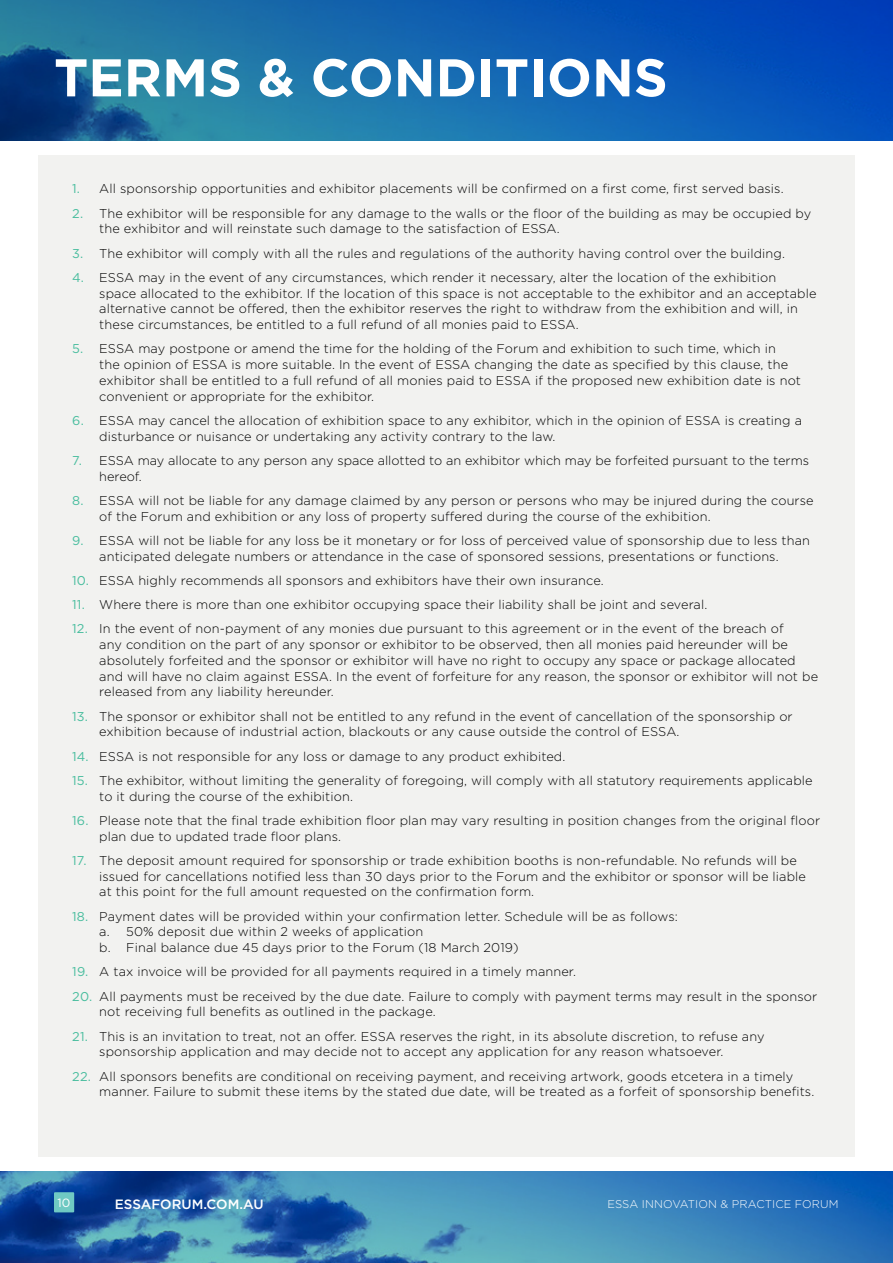
<style>
.page{position:relative;width:893px;height:1263px;background:#fff}
.page>*{position:absolute;margin:0;border:0;box-sizing:border-box;transform-origin:0 0}
.t1{font:700 52.95px "Gotham";color:#fff}
.t2{font:500 13.5px "Gotham";color:#fff}
.t3{font:300 12.75px/15.8px "Gotham";letter-spacing:.01em;color:#000}
.t4{font:12px "Gotham";color:#fff}
.t5{font:300 11.25px "Gotham";letter-spacing:.01em;color:#fff}
.s1{font-weight:400;color:#48bd9e}
</style>
<div class="page">
<div style="left:38px;top:155px;width:817px;height:1002px;background:#f2f2f0"></div>
<svg style="left:0;top:1171px;width:893px;height:92px;background:#357bb2"></svg>
<div style="left:54px;top:1192px;width:20px;height:20px;background:#6fc9c3"></div>
<svg style="left:0;top:0;width:893px;height:140px;background:#1364ac"></svg>
<h1 class="t1" style="left:54px;top:43px;width:615px">TERMS &amp; CONDITIONS</h1>
<p class="t3" style="left:72px;top:181px;width:713px"><span class="s1">1.</span> All sponsorship opportunities and exhibitor placements will be confirmed on a first come, first served basis.</p>
<p class="t3" style="left:99px;top:205px;width:713px;text-indent:-27px"><span class="s1">2.</span> The exhibitor will be responsible for any damage to the walls or the floor of the building as may be occupied by the exhibitor and will reinstate such damage to the satisfaction of ESSA.</p>
<p class="t3" style="left:72px;top:245px;width:714px"><span class="s1">3.</span> The exhibitor will comply with all the rules and regulations of the authority having control over the building.</p>
<p class="t3" style="left:99px;top:269px;width:719px;text-indent:-27px"><span class="s1">4.</span> ESSA may in the event of any circumstances, which render it necessary, alter the location of the exhibition<br>space allocated to the exhibitor. If the location of this space is not acceptable to the exhibitor and an acceptable alternative cannot be offered, then the exhibitor reserves the right to withdraw from the exhibition and will, in these circumstances, be entitled to a full refund of all monies paid to ESSA.</p>
<p class="t3" style="left:99px;top:340px;width:703px;text-indent:-27px"><span class="s1">5.</span> ESSA may postpone or amend the time for the holding of the Forum and exhibition to such time, which in<br>the opinion of ESSA is more suitable. In the event of ESSA changing the date as specified by this clause, the exhibitor shall be entitled to a full refund of all monies paid to ESSA if the proposed new exhibition date is not convenient or appropriate for the exhibitor.</p>
<p class="t3" style="left:99px;top:412px;width:704px;text-indent:-27px"><span class="s1">6.</span> ESSA may cancel the allocation of exhibition space to any exhibitor, which in the opinion of ESSA is creating a disturbance or nuisance or undertaking any activity contrary to the law.</p>
<p class="t3" style="left:99px;top:452px;width:711px;text-indent:-27px"><span class="s1">7.</span> ESSA may allocate to any person any space allotted to an exhibitor which may be forfeited pursuant to the terms hereof.</p>
<p class="t3" style="left:99px;top:492px;width:716px;text-indent:-27px"><span class="s1">8.</span> ESSA will not be liable for any damage claimed by any person or persons who may be injured during the course of the Forum and exhibition or any loss of property suffered during the course of the exhibition.</p>
<p class="t3" style="left:72px;top:532px;width:739px;text-align:center"><span class="s1">9.</span> ESSA will not be liable for any loss be it monetary or for loss of perceived value of sponsorship due to less than anticipated delegate numbers or attendance in the case of sponsored sessions, presentations or functions.</p>
<p class="t3" style="left:72px;top:572px;width:533px"><span class="s1">10.</span> ESSA highly recommends all sponsors and exhibitors have their own insurance.</p>
<p class="t3" style="left:72px;top:596px;width:636px"><span class="s1">11.</span> Where there is more than one exhibitor occupying space their liability shall be joint and several.</p>
<p class="t3" style="left:99px;top:620px;width:720px;text-indent:-27px"><span class="s1">12.</span> In the event of non-payment of any monies due pursuant to this agreement or in the event of the breach of<br>any condition on the part of any sponsor or exhibitor to be observed, then all monies paid hereunder will be absolutely forfeited and the sponsor or exhibitor will have no right to occupy any space or package allocated and will have no claim against ESSA. In the event of forfeiture for any reason, the sponsor or exhibitor will not be released from any liability hereunder.</p>
<p class="t3" style="left:99px;top:708px;width:695px;text-indent:-27px"><span class="s1">13.</span> The sponsor or exhibitor shall not be entitled to any refund in the event of cancellation of the sponsorship or exhibition because of industrial action, blackouts or any cause outside the control of ESSA.</p>
<p class="t3" style="left:72px;top:748px;width:495px"><span class="s1">14.</span> ESSA is not responsible for any loss or damage to any product exhibited.</p>
<p class="t3" style="left:99px;top:772px;width:715px;text-indent:-27px"><span class="s1">15.</span> The exhibitor, without limiting the generality of foregoing, will comply with all statutory requirements applicable to it during the course of the exhibition.</p>
<p class="t3" style="left:99px;top:812px;width:722px;text-indent:-27px"><span class="s1">16.</span> Please note that the final trade exhibition floor plan may vary resulting in position changes from the original floor plan due to updated trade floor plans.</p>
<p class="t3" style="left:99px;top:852px;width:708px;text-indent:-27px"><span class="s1">17.</span> The deposit amount required for sponsorship or trade exhibition booths is non-refundable. No refunds will be issued for cancellations notified less than 30 days prior to the Forum and the exhibitor or sponsor will be liable at this point for the full amount requested on the confirmation form.</p>
<p class="t3" style="left:99px;top:908px;width:580px;text-indent:-27px"><span class="s1">18.</span> Payment dates will be provided within your confirmation letter. Schedule will be as follows: a. 50% deposit due within 2 weeks of application<br>b. Final balance due 45 days prior to the Forum (18 March 2019)</p>
<p class="t3" style="left:72px;top:963px;width:505px"><span class="s1">19.</span> A tax invoice will be provided for all payments required in a timely manner.</p>
<p class="t3" style="left:99px;top:988px;width:719px;text-indent:-27px"><span class="s1">20.</span> All payments must be received by the due date. Failure to comply with payment terms may result in the sponsor not receiving full benefits as outlined in the package.</p>
<p class="t3" style="left:99px;top:1028px;width:667px;text-indent:-27px"><span class="s1">21.</span> This is an invitation to treat, not an offer. ESSA reserves the right, in its absolute discretion, to refuse any sponsorship application and may decide not to accept any application for any reason whatsoever.</p>
<p class="t3" style="left:99px;top:1068px;width:716px;text-indent:-27px"><span class="s1">22.</span> All sponsors benefits are conditional on receiving payment, and receiving artwork, goods etcetera in a timely manner. Failure to submit these items by the stated due date, will be treated as a forfeit of sponsorship benefits.</p>
<p class="t4" style="left:58px;top:1194px;width:14px">10</p>
<p class="t5" style="left:607px;top:1197px;width:233px">ESSA INNOVATION &amp; PRACTICE FORUM</p>
<p class="t2" style="left:115px;top:1195px;width:150px">ESSAFORUM.COM.AU</p>
</div>
